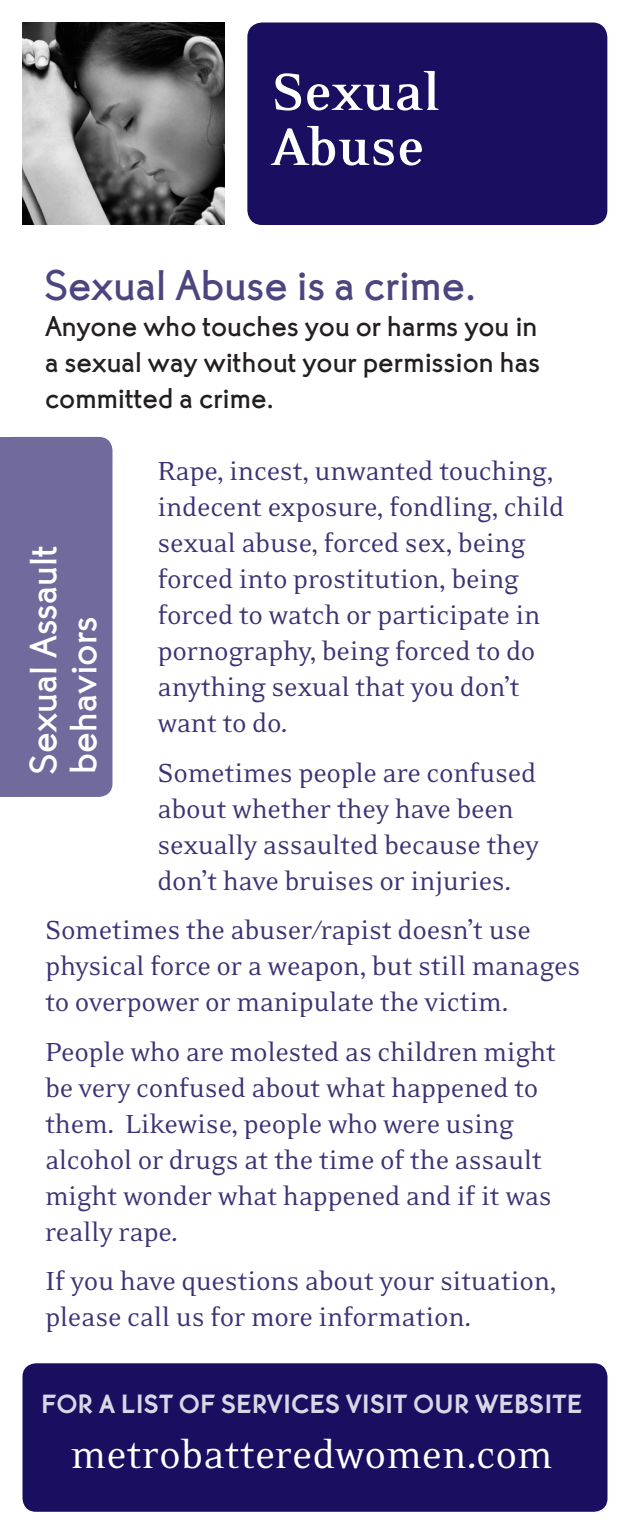
<style>
.page{position:relative;width:630px;height:1530px;background:#fff}
.page>*{position:absolute;margin:0;border:0;box-sizing:border-box;transform-origin:0 0}
.t1{font:700 60px/55px "Eidetic Neo";letter-spacing:-.005em;color:#fff}
.t2{font:45px "Eidetic Neo";color:#fff}
.t3{font:500 45px "Martin Got URWT";color:#4c4580}
.t4{font:500 40px/40px "Martin Got URWT";color:#fff}
.t5{font:30px/36px "Eidetic Neo";letter-spacing:-.01em;color:#3c3375}
.t6{font:500 30px/36px "Martin Got URWT";color:#231f20;text-align:justify}
.t7{font:700 27.5px "Martin Got URWT";color:#d9d7e6}
</style>
<div class="page">
<div style="left:249px;top:24px;width:357px;height:200px;background:#1a0e60;border-radius:14px"></div>
<div style="left:247px;top:22px;width:360px;height:203px;border:2px solid #1a0e60;border-radius:14px"></div>
<img style="left:22px;top:22px;width:203px;height:203px">
<div style="left:0;top:437px;width:112px;height:360px;background:#716a9d;border-radius:13px"></div>
<div style="left:0;top:437px;width:22px;height:360px;background:#716a9d"></div>
<div style="left:22px;top:1363px;width:586px;height:149px;background:#1a0e60;border-radius:14px"></div>
<p class="t1" style="left:272px;top:66px;width:170px">Sexual<br>Abuse</p>
<p class="t3" style="left:45px;top:259px;width:432px">Sexual Abuse is a crime.</p>
<p class="t6" style="left:45px;top:308px;width:497px">Anyone who touches you or harms you in a sexual way without your permission has committed a crime.</p>
<p class="t5" style="left:158px;top:454px;width:408px">Rape, incest, unwanted touching, indecent exposure, fondling, child sexual abuse, forced sex, being forced into prostitution, being forced to watch or participate in pornography, being forced to do anything sexual that you don’t want to do.</p>
<p class="t5" style="left:158px;top:756px;width:383px">Sometimes people are confused about whether they have been sexually assaulted because they don’t have bruises or injuries.</p>
<p class="t5" style="left:45px;top:913px;width:537px">Sometimes the abuser/rapist doesn’t use physical force or a weapon, but still manages to overpower or manipulate the victim.</p>
<p class="t5" style="left:45px;top:1035px;width:513px">People who are molested as children might be very confused about what happened to them. Likewise, people who were using alcohol or drugs at the time of the assault might wonder what happened and if it was really rape.</p>
<p class="t5" style="left:45px;top:1264px;width:513px">If you have questions about your situation, please call us for more information.</p>
<p class="t4" style="left:22px;top:774px;width:230px;rotate:-90deg">Sexual Assault behaviors</p>
<p class="t7" style="left:41px;top:1388px;width:542px">FOR A LIST OF SERVICES VISIT OUR WEBSITE</p>
<p class="t2" style="left:71px;top:1432px;width:484px">metrobatteredwomen.com</p>
</div>
